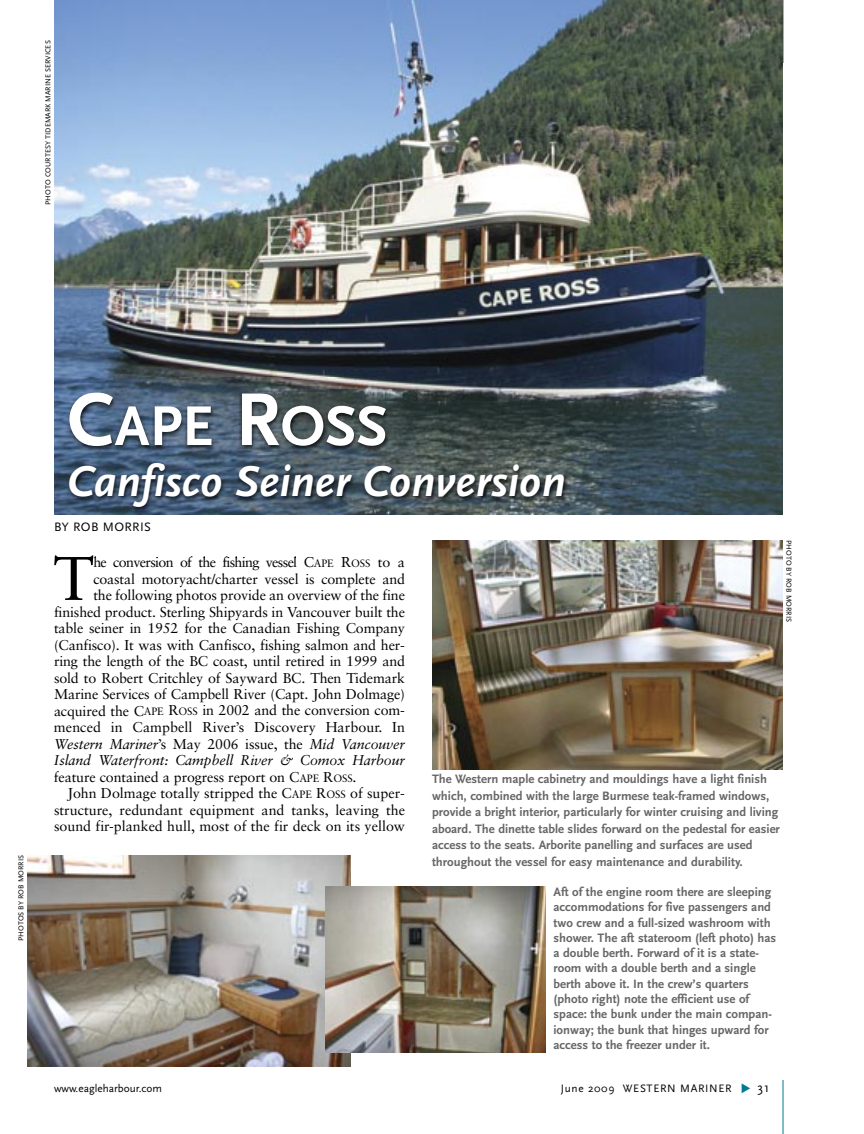
<style>
.page{position:relative;width:864px;height:1134px;background:#fff}
.page>*{position:absolute;margin:0;border:0;box-sizing:border-box;transform-origin:0 0}
.t1{font:61.5px "Sabon";color:#000}
.t2{font:700 58.5px "Scala Sans";color:#fff}
.t3{font:italic 700 45px "Scala Sans";color:#fff}
.t4{font:14.25px "Sabon";letter-spacing:-.01em;color:#000}
.t5{font:italic 14.25px "Sabon";letter-spacing:-.01em;color:#000}
.t6{font:14.25px "Sabon";letter-spacing:-.05em;color:#000}
.t7{font:13.5px "Scala Sans";color:#000}
.t8{font:700 12.75px/15.3px "Scala Sans";color:#666}
.t9{font:12.75px "Scala Sans";letter-spacing:.03em;color:#000}
.t10{font:11.25px "Scala Sans";letter-spacing:.055em;color:#000}
.t11{font:11.25px "Scala Sans";color:#000}
.t12{font:7.5px "Scala Sans";color:#000}
.s1{font-size:78px}
.s2{font-size:10.65px}
.s3{font-style:normal}
</style>
<div class="page">
<hr style="left:783px;top:0;width:1px;height:63px;background:#007992">
<hr style="left:783px;top:1080px;width:1px;height:54px;background:#007992">
<img style="left:54px;top:0;width:729px;height:377px">
<img style="left:54px;top:514px;width:729px;height:43px">
<img style="left:54px;top:555px;width:101px;height:2px">
<img style="left:306px;top:557px;width:42px;height:1px">
<img style="left:54px;top:377px;width:729px;height:137px">
<img style="left:432px;top:540px;width:351px;height:230px">
<img style="left:27px;top:855px;width:324px;height:211px">
<img style="left:325px;top:886px;width:221px;height:167px">
<p class="t12" style="left:45px;top:205px;width:166px;rotate:-90deg">PHOTO COURTESY TIDEMARK MARINE SERVICES</p>
<p class="t12" style="left:18px;top:941px;width:88px;rotate:-90deg">PHOTOS BY ROB MORRIS</p>
<h2 class="t2" style="left:68px;top:402px;width:322px"><span class="s1">C</span>APE <span class="s1">R</span>OSS</h2>
<h3 class="t3" style="left:68px;top:463px;width:500px">Canfisco Seiner Conversion</h3>
<p class="t9" style="left:54px;top:522px;width:99px">BY ROB MORRIS</p>
<h1 class="t1" style="left:53px;top:553px;width:42px">T</h1>
<p class="t6" style="left:93px;top:556px;width:313px">he conversion of the fishing vessel C<span class="s2">APE</span> R<span class="s2">OSS</span> to a</p>
<p class="t4" style="left:93px;top:573px;width:313px">coastal motoryacht/charter vessel is complete and</p>
<p class="t4" style="left:93px;top:589px;width:313px">the following photos provide an overview of the fine</p>
<p class="t4" style="left:54px;top:606px;width:353px">finished product. Sterling Shipyards in Vancouver built the</p>
<p class="t4" style="left:54px;top:622px;width:353px">table seiner in 1952 for the Canadian Fishing Company</p>
<p class="t4" style="left:54px;top:639px;width:353px">(Canfisco). It was with Canfisco, fishing salmon and her-</p>
<p class="t4" style="left:54px;top:655px;width:353px">ring the length of the BC coast, until retired in 1999 and</p>
<p class="t4" style="left:54px;top:672px;width:353px">sold to Robert Critchley of Sayward BC. Then Tidemark</p>
<p class="t4" style="left:54px;top:688px;width:353px">Marine Services of Campbell River (Capt. John Dolmage)</p>
<p class="t4" style="left:54px;top:705px;width:353px">acquired the C<span class="s2">APE</span> R<span class="s2">OSS</span> in 2002 and the conversion com-</p>
<p class="t4" style="left:54px;top:721px;width:353px">menced in Campbell River’s Discovery Harbour. In</p>
<p class="t5" style="left:54px;top:738px;width:353px">Western Mariner<span class="s3">’s May 2006 issue, the</span> Mid Vancouver</p>
<p class="t5" style="left:54px;top:754px;width:353px">Island Waterfront: Campbell River &amp; Comox Harbour</p>
<p class="t4" style="left:54px;top:771px;width:304px">feature contained a progress report on C<span class="s2">APE</span> R<span class="s2">OSS</span>.</p>
<p class="t4" style="left:67px;top:787px;width:339px">John Dolmage totally stripped the C<span class="s2">APE</span> R<span class="s2">OSS</span> of super-</p>
<p class="t4" style="left:54px;top:804px;width:353px">structure, redundant equipment and tanks, leaving the</p>
<p class="t4" style="left:54px;top:820px;width:353px">sound fir-planked hull, most of the fir deck on its yellow</p>
<p class="t12" style="left:792px;top:540px;width:84px;rotate:90deg">PHOTO BY ROB MORRIS</p>
<p class="t8" style="left:432px;top:772px;width:349px;line-height:16.5px">The Western maple cabinetry and mouldings have a light finish which, combined with the large Burmese teak-framed windows, provide a bright interior, particularly for winter cruising and living aboard. The dinette table slides forward on the pedestal for easier access to the seats. Arborite panelling and surfaces are used throughout the vessel for easy maintenance and durability.</p>
<p class="t8" style="left:553px;top:885px;width:224px">Aft of the engine room there are sleeping accommodations for five passengers and two crew and a full-sized washroom with shower. The aft stateroom (left photo) has a double berth. Forward of it is a state&shy;room with a double berth and a single berth above it. In the crew’s quarters (photo right) note the efficient use of space: the bunk under the main compan&shy;ionway; the bunk that hinges upward for access to the freezer under it.</p>
<p class="t11" style="left:54px;top:1084px;width:110px">www.eagleharbour.com</p>
<p class="t10" style="left:561px;top:1084px;width:172px">June 2009 WESTERN MARINER</p>
<p class="t7" style="left:758px;top:1083px;width:13px">31</p>
</div>
